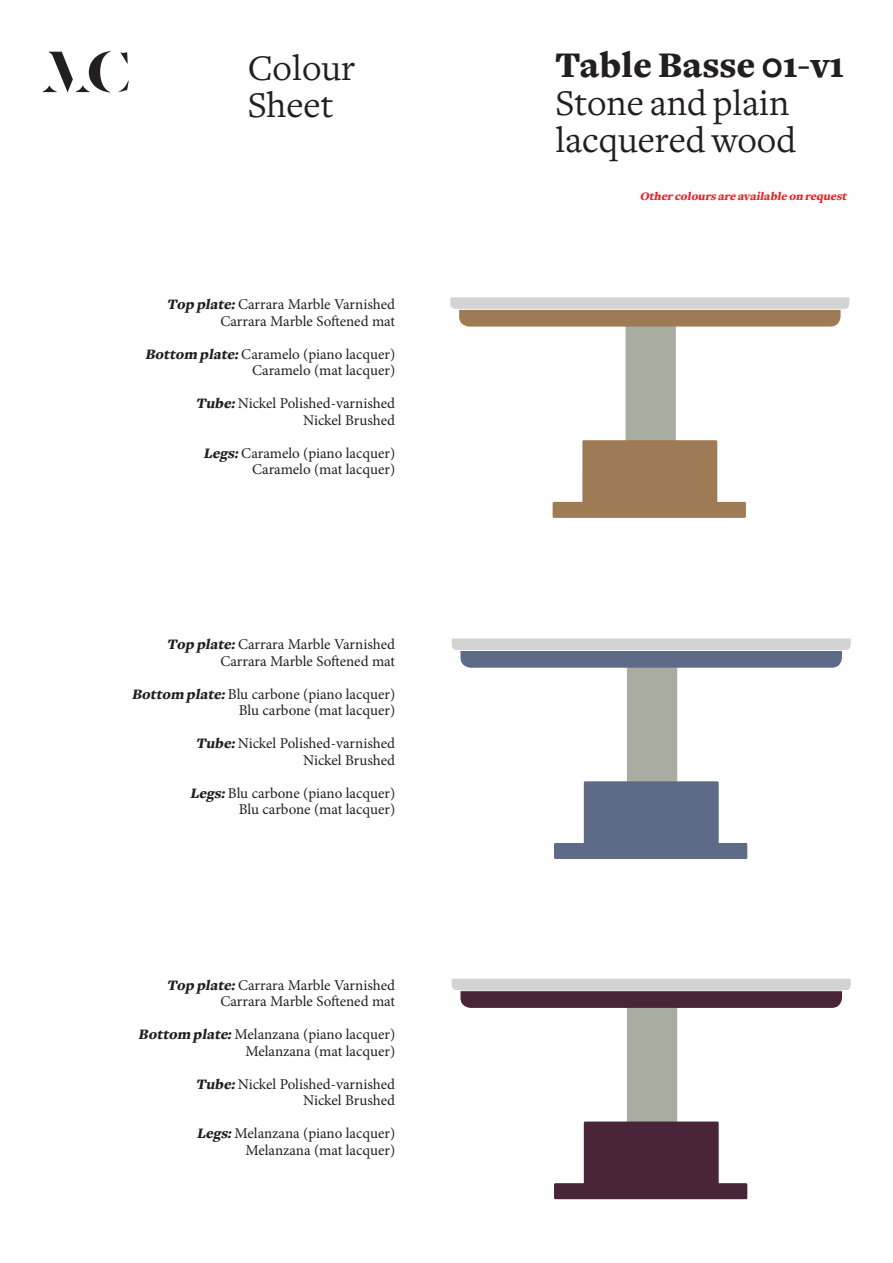
<style>
.page{position:relative;width:893px;height:1263px;background:#fff}
.page>*{position:absolute;margin:0;border:0;box-sizing:border-box;transform-origin:0 0}
.t1{font:37.5px/37.5px "Freight Text";color:#231f20}
.t2{font:900 37.5px "Freight Text";color:#231f20}
.Description_Courant{font:15px "Minion Pro";letter-spacing:-.005em;color:#231f20}
.t3{font:italic 900 12px "Freight Text";color:#ee1d23}
.s1{font-family:"Freight Text";font-weight:900;font-style:italic}
</style>
<div class="page">
<div style="left:625px;top:321px;width:51px;height:127px;background:#a9aca1;border:2px solid #a9aca1"></div>
<svg style="left:450px;top:297px;width:400px;height:30px;background:#b9a590"></svg>
<hr style="left:432px;top:309px;width:437px;height:1px;background:#fff">
<svg style="left:553px;top:440px;width:193px;height:78px"></svg>
<div style="left:627px;top:662px;width:50px;height:127px;background:#a9aca1"></div>
<svg style="left:452px;top:638px;width:399px;height:30px;background:#949cab"></svg>
<hr style="left:433px;top:650px;width:438px;height:1px;background:#fff">
<svg style="left:554px;top:781px;width:193px;height:78px"></svg>
<div style="left:627px;top:1002px;width:50px;height:127px;background:#a9aca1"></div>
<svg style="left:452px;top:979px;width:399px;height:29px;background:#86727d"></svg>
<hr style="left:433px;top:990px;width:438px;height:1px;background:#fff">
<svg style="left:554px;top:1121px;width:193px;height:78px"></svg>
<svg style="left:42px;top:51px;width:87px;height:42px"></svg>
<h1 class="t1" style="left:248px;top:50px;width:109px">Colour<br>Sheet</h1>
<p class="Description_Courant" style="left:167px;top:294px;width:230px"><span class="s1">Top plate:</span>Carrara Marble Varnished</p>
<p class="Description_Courant" style="left:220px;top:311px;width:176px">Carrara Marble Softened mat</p>
<p class="Description_Courant" style="left:145px;top:344px;width:252px"><span class="s1">Bottom plate:</span>Caramelo (piano lacquer)</p>
<p class="Description_Courant" style="left:252px;top:360px;width:145px">Caramelo (mat lacquer)</p>
<p class="Description_Courant" style="left:196px;top:393px;width:201px"><span class="s1">Tube:</span>Nickel Polished-varnished</p>
<p class="Description_Courant" style="left:303px;top:410px;width:94px">Nickel Brushed</p>
<p class="Description_Courant" style="left:203px;top:443px;width:193px"><span class="s1">Legs:</span>Caramelo (piano lacquer)</p>
<p class="Description_Courant" style="left:252px;top:459px;width:145px">Caramelo (mat lacquer)</p>
<p class="Description_Courant" style="left:167px;top:634px;width:230px"><span class="s1">Top plate:</span>Carrara Marble Varnished</p>
<p class="Description_Courant" style="left:220px;top:651px;width:176px">Carrara Marble Softened mat</p>
<p class="Description_Courant" style="left:132px;top:684px;width:265px"><span class="s1">Bottom plate:</span>Blu carbone (piano lacquer)</p>
<p class="Description_Courant" style="left:239px;top:700px;width:158px">Blu carbone (mat lacquer)</p>
<p class="Description_Courant" style="left:196px;top:733px;width:201px"><span class="s1">Tube:</span>Nickel Polished-varnished</p>
<p class="Description_Courant" style="left:303px;top:750px;width:94px">Nickel Brushed</p>
<p class="Description_Courant" style="left:190px;top:783px;width:207px"><span class="s1">Legs:</span>Blu carbone (piano lacquer)</p>
<p class="Description_Courant" style="left:239px;top:799px;width:158px">Blu carbone (mat lacquer)</p>
<p class="Description_Courant" style="left:167px;top:975px;width:230px"><span class="s1">Top plate:</span>Carrara Marble Varnished</p>
<p class="Description_Courant" style="left:220px;top:991px;width:176px">Carrara Marble Softened mat</p>
<p class="Description_Courant" style="left:138px;top:1024px;width:258px"><span class="s1">Bottom plate:</span>Melanzana (piano lacquer)</p>
<p class="Description_Courant" style="left:245px;top:1041px;width:151px">Melanzana (mat lacquer)</p>
<p class="Description_Courant" style="left:196px;top:1074px;width:201px"><span class="s1">Tube:</span>Nickel Polished-varnished</p>
<p class="Description_Courant" style="left:303px;top:1090px;width:94px">Nickel Brushed</p>
<p class="Description_Courant" style="left:197px;top:1123px;width:200px"><span class="s1">Legs:</span>Melanzana (piano lacquer)</p>
<p class="Description_Courant" style="left:245px;top:1140px;width:151px">Melanzana (mat lacquer)</p>
<h1 class="t2" style="left:555px;top:44px;width:290px">Table Basse 01-v1</h1>
<h1 class="t1" style="left:555px;top:85px;width:242px">Stone and plain lacquered wood</h1>
<p class="t3" style="left:640px;top:189px;width:211px">Other colours are available on request</p>
</div>
